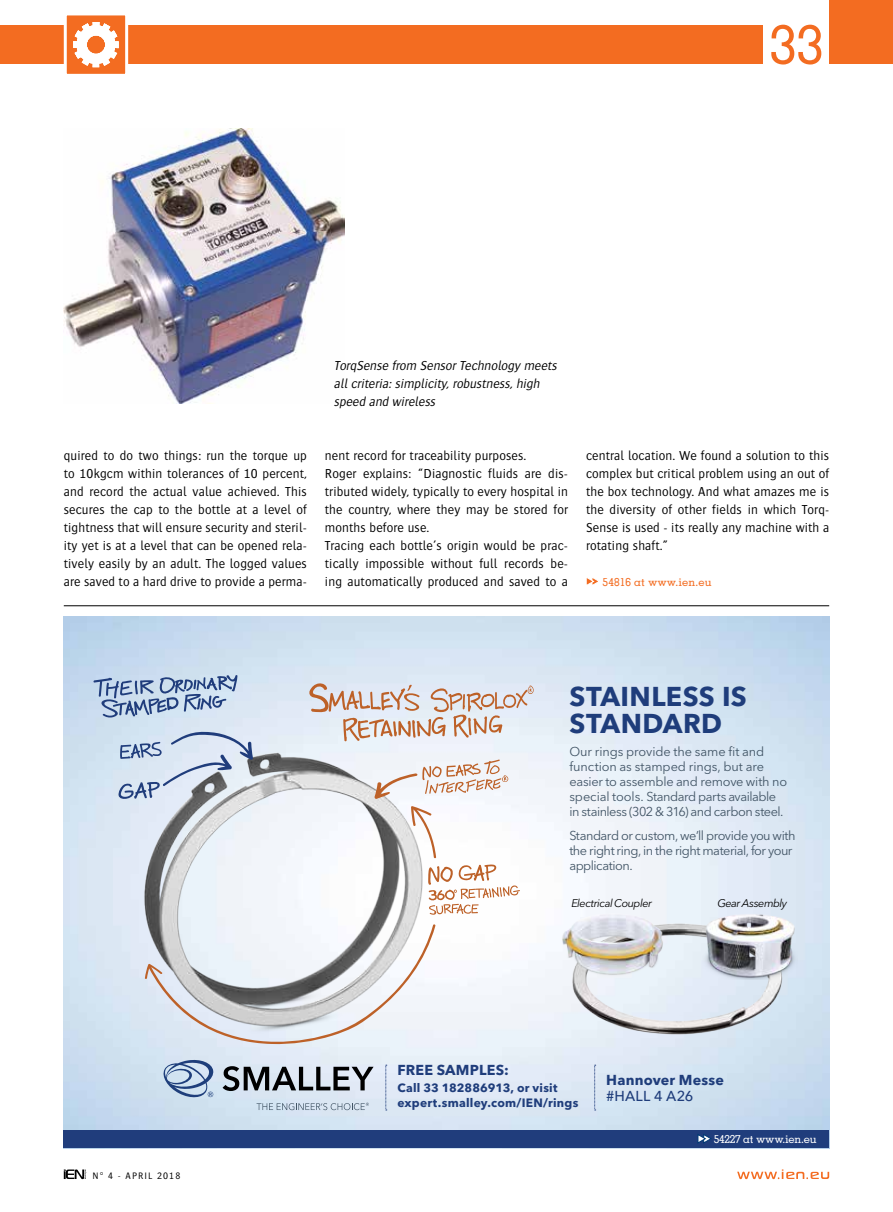
<style>
.page{position:relative;width:893px;height:1212px;background:#fff}
.page>*{position:absolute;margin:0;border:0;box-sizing:border-box;transform-origin:0 0}
.t1{font:500 54px "Memphis LT Std";color:#f36c21}
.t2{font:700 27px/27px "Avenir Next LT Pro";letter-spacing:.015em;color:#1f3d7b}
.t3{font:700 14.25px "Avenir Next LT Pro";letter-spacing:.015em;color:#1f3d7b}
.t4{font:500 14.25px "Avenir Next LT Pro";letter-spacing:.015em;color:#1f3d7b}
.t5{font:300 13.5px/18px "Bosis Std";letter-spacing:.01em;color:#000;text-align:justify}
.t6{font:italic 300 13.5px/18px "Bosis Std";color:#000}
.t7{font:12.75px/15px "Avenir Next LT Pro";letter-spacing:-.03em;color:#415465}
.t8{font:700 12px/15px "Avenir Next LT Pro";letter-spacing:.02em;color:#1f3d7b}
.t9{font:500 11.25px "Memphis LT Std";letter-spacing:-.02em;color:#fff}
.t10{font:500 11.25px "Memphis LT Std";letter-spacing:.01em;color:#f36c21}
.t11{font:italic 11.1px "Avenir Next LT Pro";letter-spacing:-.045em;color:#000}
.t12{font:300 9.75px "Bosis Std";letter-spacing:.11em;color:#000}
</style>
<div class="page">
<div style="left:0;top:26px;width:762px;height:38px;background:#f36c21"></div>
<div style="left:829px;top:0;width:64px;height:64px;background:#f36c21"></div>
<svg style="left:64px;top:1169px;width:22px;height:10px"></svg>
<svg style="left:737px;top:1169px;width:92px;height:10px"></svg>
<svg style="left:594px;top:1065px;width:2px;height:45px"></svg>
<svg style="left:385px;top:1065px;width:2px;height:45px"></svg>
<svg style="left:223px;top:1066px;width:151px;height:25px;background:#898f97"></svg>
<svg style="left:161px;top:1058px;width:53px;height:41px;background:#a3b8d2"></svg>
<svg style="left:257px;top:1103px;width:112px;height:7px"></svg>
<div style="left:64px;top:1130px;width:765px;height:18px;background:#203d7c"></div>
<img style="left:564px;top:914px;width:230px;height:129px">
<img style="left:558px;top:906px;width:117px;height:86px">
<img style="left:702px;top:908px;width:95px;height:72px">
<img style="left:137px;top:741px;width:294px;height:297px">
<svg style="left:428px;top:864px;width:92px;height:52px"></svg>
<svg style="left:411px;top:806px;width:25px;height:52px"></svg>
<svg style="left:118px;top:730px;width:135px;height:72px;background:#bfcbdb"></svg>
<svg style="left:374px;top:759px;width:135px;height:40px"></svg>
<svg style="left:93px;top:675px;width:145px;height:43px;background:#a3b7d3"></svg>
<svg style="left:145px;top:924px;width:291px;height:122px"></svg>
<svg style="left:308px;top:683px;width:226px;height:59px;background:#ddd2d0"></svg>
<svg style="left:698px;top:1134px;width:13px;height:9px"></svg>
<hr style="left:64px;top:605px;width:765px;height:1px;background:#000">
<svg style="left:586px;top:578px;width:12px;height:7px"></svg>
<img style="left:64px;top:128px;width:281px;height:275px">
<div style="left:64px;top:12px;width:64px;height:65px;background:#f36c21;border:3px solid #fff"></div>
<svg style="left:73px;top:22px;width:46px;height:45px"></svg>
<p class="t6" style="left:334px;top:356px;width:227px">TorqSense from Sensor Technology meets all criteria: simplicity, robustness, high speed and wireless</p>
<h1 class="t1" style="left:769px;top:11px;width:55px">33</h1>
<p class="t5" style="left:64px;top:446px;width:245px">quired to do two things: run the torque up to 10kgcm within tolerances of 10 percent, and record the actual value achieved. This secures the cap to the bottle at a level of tightness that will ensure security and steril&shy;ity yet is at a level that can be opened rela&shy;tively easily by an adult. The logged values are saved to a hard drive to provide a perma-</p>
<p class="t5" style="left:325px;top:446px;width:245px;text-align:left">nent record for traceability purposes.<br>Roger explains: “Diagnostic fluids are dis&shy;tributed widely, typically to every hospital in the country, where they may be stored for months before use.<br>Tracing each bottle’s origin would be prac&shy;tically impossible without full records be&shy;ing automatically produced and saved to a</p>
<p class="t5" style="left:586px;top:446px;width:245px">central location. We found a solution to this complex but critical problem using an out of the box technology. And what amazes me is the diversity of other fields in which Torq-Sense is used - its really any machine with a rotating shaft.”</p>
<p class="t10" style="left:603px;top:575px;width:111px">54816 at www.ien.eu</p>
<h2 class="t2" style="left:569px;top:683px;width:179px">STAINLESS IS<br>STANDARD</h2>
<p class="t7" style="left:569px;top:744px;width:219px">Our rings provide the same fit and function as stamped rings, but are easier to assemble and remove with no special tools. Standard parts available in stainless (302 &amp; 316) and carbon steel.</p>
<p class="t7" style="left:569px;top:828px;width:228px">Standard or custom, we’ll provide you with the right ring, in the right material, for your application.</p>
<p class="t11" style="left:571px;top:897px;width:82px">Electrical Coupler</p>
<p class="t11" style="left:717px;top:897px;width:71px">Gear Assembly</p>
<p class="t12" style="left:93px;top:1170px;width:89px">n° 4 - april 2018</p>
<p class="t3" style="left:397px;top:1062px;width:113px">FREE SAMPLES:</p>
<p class="t8" style="left:397px;top:1080px;width:182px">Call 33 182886913, or visit expert.smalley.com/IEN/rings</p>
<p class="t3" style="left:606px;top:1071px;width:119px">Hannover Messe</p>
<p class="t4" style="left:606px;top:1087px;width:89px">#HALL 4 A26</p>
<p class="t9" style="left:714px;top:1132px;width:105px">54227 at www.ien.eu</p>
</div>
